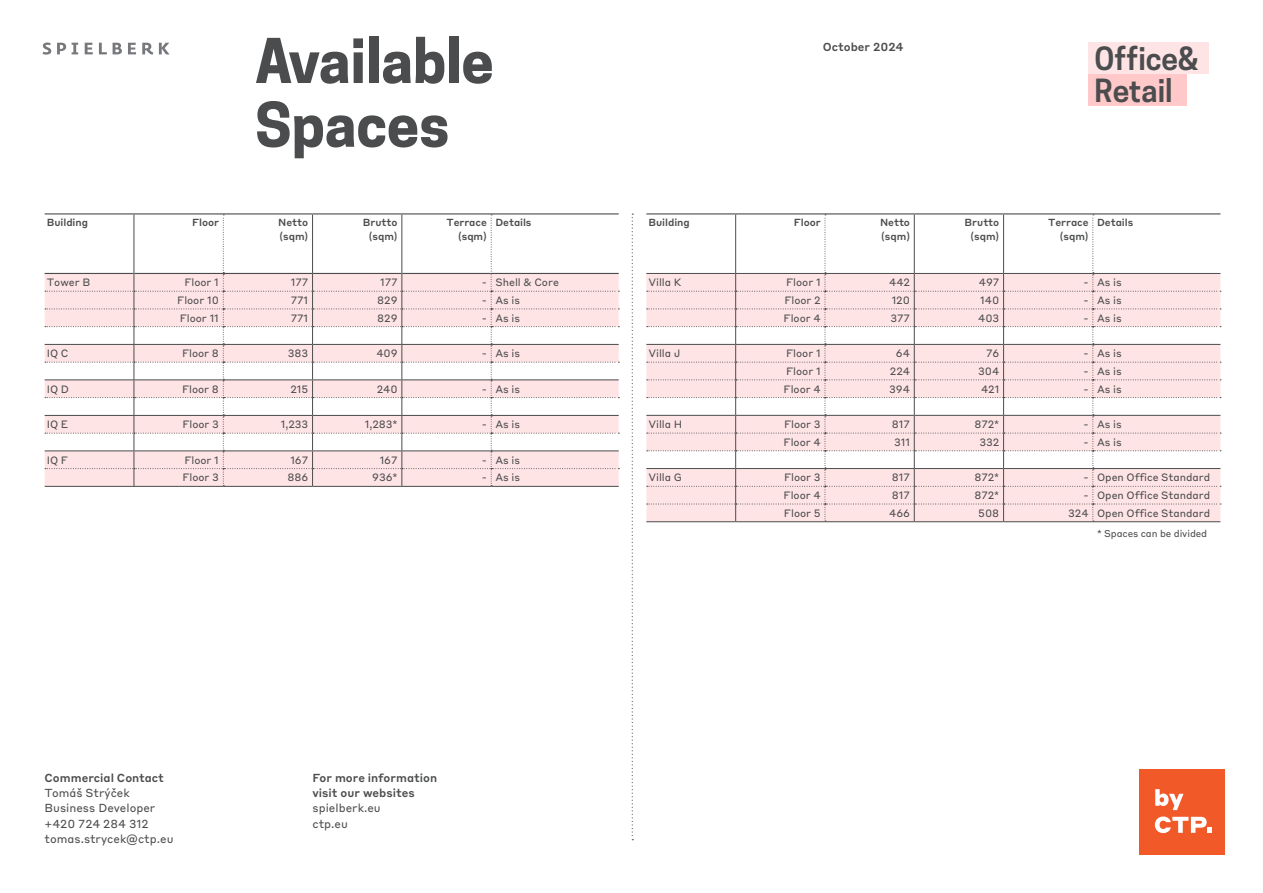
<style>
.page{position:relative;width:1263px;height:893px;background:#fff}
.page>*{position:absolute;margin:0;border:0;box-sizing:border-box;transform-origin:0 0}
.t1{font:700 57.75px/63.8px "Cooper Hewitt";color:#4b4c4d}
.t2{font:600 30px/32px "Cooper Hewitt";color:#4b4c4d}
.t3{font:11.55px/15.3px "Styrene B";color:#4b4c4d}
.t4{font:500 11.55px/15.3px "Styrene B";color:#4b4c4d}
.t5{font:10.5px "Styrene B";letter-spacing:-.005em;color:#4b4c4d}
.t6{font:500 10.2px/13.5px "Styrene B";letter-spacing:-.005em;color:#4b4c4d}
.t7{font:9.75px "Styrene B";letter-spacing:-.01em;color:#4b4c4d}
</style>
<div class="page">
<div style="left:1140px;top:770px;width:85px;height:85px;background:#f15929"></div>
<svg style="left:1155px;top:789px;width:57px;height:44px"></svg>
<svg style="left:43px;top:43px;width:8px;height:12px"></svg>
<svg style="left:57px;top:43px;width:9px;height:11px"></svg>
<svg style="left:85px;top:43px;width:8px;height:11px"></svg>
<svg style="left:99px;top:43px;width:8px;height:11px"></svg>
<svg style="left:113px;top:43px;width:9px;height:11px"></svg>
<svg style="left:128px;top:43px;width:8px;height:11px"></svg>
<svg style="left:142px;top:43px;width:11px;height:12px"></svg>
<svg style="left:159px;top:43px;width:10px;height:11px"></svg>
<svg style="left:72px;top:43px;width:6px;height:11px"></svg>
<div style="left:1088px;top:43px;width:121px;height:31px;background:#ffe4e6"></div>
<div style="left:1088px;top:74px;width:99px;height:32px;background:#ffc9ca"></div>
<svg style="left:632px;top:214px;width:1px;height:626px"></svg>
<hr style="left:45px;top:213px;width:89px;height:1px;background:#4b4c4d">
<hr style="left:134px;top:213px;width:89px;height:1px;background:#4b4c4d">
<hr style="left:223px;top:213px;width:90px;height:1px;background:#4b4c4d">
<hr style="left:313px;top:213px;width:89px;height:1px;background:#4b4c4d">
<hr style="left:402px;top:213px;width:89px;height:1px;background:#4b4c4d">
<hr style="left:491px;top:213px;width:128px;height:1px;background:#4b4c4d">
<svg style="left:45px;top:214px;width:574px;height:272px"></svg>
<hr style="left:45px;top:486px;width:89px;height:1px;background:#4b4c4d">
<hr style="left:134px;top:486px;width:89px;height:1px;background:#4b4c4d">
<hr style="left:223px;top:486px;width:90px;height:1px;background:#4b4c4d">
<hr style="left:313px;top:486px;width:89px;height:1px;background:#4b4c4d">
<hr style="left:402px;top:486px;width:89px;height:1px;background:#4b4c4d">
<hr style="left:491px;top:486px;width:128px;height:1px;background:#4b4c4d">
<hr style="left:646px;top:213px;width:90px;height:1px;background:#4b4c4d">
<hr style="left:736px;top:213px;width:89px;height:1px;background:#4b4c4d">
<hr style="left:825px;top:213px;width:89px;height:1px;background:#4b4c4d">
<hr style="left:914px;top:213px;width:89px;height:1px;background:#4b4c4d">
<hr style="left:1003px;top:213px;width:90px;height:1px;background:#4b4c4d">
<hr style="left:1093px;top:213px;width:127px;height:1px;background:#4b4c4d">
<hr style="left:646px;top:273px;width:90px;height:1px;background:#4b4c4d">
<hr style="left:646px;top:344px;width:90px;height:1px;background:#4b4c4d">
<hr style="left:646px;top:415px;width:90px;height:1px;background:#4b4c4d">
<hr style="left:646px;top:521px;width:90px;height:1px;background:#4b4c4d">
<svg style="left:647px;top:214px;width:574px;height:308px"></svg>
<hr style="left:646px;top:468px;width:90px;height:1px;background:#4b4c4d">
<hr style="left:736px;top:468px;width:89px;height:1px;background:#4b4c4d">
<hr style="left:825px;top:468px;width:89px;height:1px;background:#4b4c4d">
<hr style="left:914px;top:468px;width:89px;height:1px;background:#4b4c4d">
<hr style="left:1003px;top:468px;width:90px;height:1px;background:#4b4c4d">
<hr style="left:1093px;top:468px;width:127px;height:1px;background:#4b4c4d">
<h1 class="t1" style="left:255px;top:30px;width:240px">Available<br>Spaces</h1>
<h2 class="t2" style="left:1094px;top:43px;width:106px">Office&amp;<br>Retail</h2>
<p class="t4" style="left:823px;top:39px;width:82px">October 2024</p>
<p class="t6" style="left:47px;top:215px;width:43px">Building</p>
<p class="t6" style="left:192px;top:215px;width:28px">Floor</p>
<p class="t6" style="left:278px;top:215px;width:31px">Netto (sqm)</p>
<p class="t6" style="left:363px;top:215px;width:36px;text-align:center">Brutto (sqm)</p>
<p class="t6" style="left:446px;top:215px;width:42px;text-align:right">Terrace (sqm)</p>
<p class="t6" style="left:495px;top:215px;width:38px">Details</p>
<p class="t5" style="left:47px;top:274px;width:45px">Tower B</p>
<p class="t5" style="left:184px;top:274px;width:36px">Floor 1</p>
<p class="t5" style="left:291px;top:274px;width:19px">177</p>
<p class="t5" style="left:380px;top:274px;width:19px">177</p>
<p class="t5" style="left:482px;top:274px;width:79px">- Shell &amp; Core</p>
<p class="t5" style="left:177px;top:291px;width:43px">Floor 10</p>
<p class="t5" style="left:291px;top:291px;width:19px">771</p>
<p class="t5" style="left:377px;top:291px;width:22px">829</p>
<p class="t5" style="left:482px;top:291px;width:40px">- As is</p>
<p class="t5" style="left:180px;top:309px;width:41px">Floor 11</p>
<p class="t5" style="left:291px;top:309px;width:19px">771</p>
<p class="t5" style="left:377px;top:309px;width:22px">829</p>
<p class="t5" style="left:482px;top:309px;width:40px">- As is</p>
<p class="t5" style="left:47px;top:345px;width:23px">IQ C</p>
<p class="t5" style="left:182px;top:345px;width:38px">Floor 8</p>
<p class="t5" style="left:288px;top:345px;width:22px">383</p>
<p class="t5" style="left:376px;top:345px;width:23px">409</p>
<p class="t5" style="left:482px;top:345px;width:40px">- As is</p>
<p class="t5" style="left:47px;top:380px;width:24px">IQ D</p>
<p class="t5" style="left:182px;top:380px;width:38px">Floor 8</p>
<p class="t5" style="left:290px;top:380px;width:19px">215</p>
<p class="t5" style="left:377px;top:380px;width:22px">240</p>
<p class="t5" style="left:482px;top:380px;width:40px">- As is</p>
<p class="t5" style="left:47px;top:416px;width:23px">IQ E</p>
<p class="t5" style="left:182px;top:416px;width:38px">Floor 3</p>
<p class="t5" style="left:281px;top:416px;width:29px">1,233</p>
<p class="t5" style="left:365px;top:416px;width:34px">1,283*</p>
<p class="t5" style="left:482px;top:416px;width:40px">- As is</p>
<p class="t5" style="left:47px;top:451px;width:23px">IQ F</p>
<p class="t5" style="left:184px;top:451px;width:36px">Floor 1</p>
<p class="t5" style="left:290px;top:451px;width:19px">167</p>
<p class="t5" style="left:380px;top:451px;width:19px">167</p>
<p class="t5" style="left:482px;top:451px;width:40px">- As is</p>
<p class="t5" style="left:182px;top:469px;width:38px">Floor 3</p>
<p class="t5" style="left:287px;top:469px;width:22px">886</p>
<p class="t5" style="left:372px;top:469px;width:27px">936*</p>
<p class="t5" style="left:482px;top:469px;width:40px">- As is</p>
<p class="t6" style="left:648px;top:215px;width:43px">Building</p>
<p class="t6" style="left:794px;top:215px;width:28px">Floor</p>
<p class="t6" style="left:880px;top:215px;width:31px">Netto (sqm)</p>
<p class="t6" style="left:965px;top:215px;width:36px;text-align:center">Brutto (sqm)</p>
<p class="t6" style="left:1048px;top:215px;width:42px;text-align:right">Terrace (sqm)</p>
<p class="t6" style="left:1097px;top:215px;width:38px">Details</p>
<p class="t5" style="left:648px;top:274px;width:34px">Villa K</p>
<p class="t5" style="left:786px;top:274px;width:36px">Floor 1</p>
<p class="t5" style="left:889px;top:274px;width:22px">442</p>
<p class="t5" style="left:979px;top:274px;width:22px">497</p>
<p class="t5" style="left:1083px;top:274px;width:40px">- As is</p>
<p class="t5" style="left:784px;top:291px;width:38px">Floor 2</p>
<p class="t5" style="left:892px;top:291px;width:20px">120</p>
<p class="t5" style="left:980px;top:291px;width:21px">140</p>
<p class="t5" style="left:1083px;top:291px;width:40px">- As is</p>
<p class="t5" style="left:783px;top:309px;width:39px">Floor 4</p>
<p class="t5" style="left:890px;top:309px;width:21px">377</p>
<p class="t5" style="left:978px;top:309px;width:23px">403</p>
<p class="t5" style="left:1083px;top:309px;width:40px">- As is</p>
<p class="t5" style="left:648px;top:345px;width:33px">Villa J</p>
<p class="t5" style="left:786px;top:345px;width:36px">Floor 1</p>
<p class="t5" style="left:896px;top:345px;width:16px">64</p>
<p class="t5" style="left:986px;top:345px;width:15px">76</p>
<p class="t5" style="left:1083px;top:345px;width:40px">- As is</p>
<p class="t5" style="left:786px;top:362px;width:36px">Floor 1</p>
<p class="t5" style="left:890px;top:362px;width:22px">224</p>
<p class="t5" style="left:978px;top:362px;width:23px">304</p>
<p class="t5" style="left:1083px;top:362px;width:40px">- As is</p>
<p class="t5" style="left:783px;top:380px;width:39px">Floor 4</p>
<p class="t5" style="left:889px;top:380px;width:22px">394</p>
<p class="t5" style="left:981px;top:380px;width:20px">421</p>
<p class="t5" style="left:1083px;top:380px;width:40px">- As is</p>
<p class="t5" style="left:648px;top:416px;width:35px">Villa H</p>
<p class="t5" style="left:784px;top:416px;width:38px">Floor 3</p>
<p class="t5" style="left:892px;top:416px;width:20px">817</p>
<p class="t5" style="left:974px;top:416px;width:26px">872*</p>
<p class="t5" style="left:1083px;top:416px;width:40px">- As is</p>
<p class="t5" style="left:783px;top:433px;width:39px">Floor 4</p>
<p class="t5" style="left:894px;top:433px;width:17px">311</p>
<p class="t5" style="left:979px;top:433px;width:21px">332</p>
<p class="t5" style="left:1083px;top:433px;width:40px">- As is</p>
<p class="t5" style="left:648px;top:469px;width:35px">Villa G</p>
<p class="t5" style="left:784px;top:469px;width:38px">Floor 3</p>
<p class="t5" style="left:892px;top:469px;width:20px">817</p>
<p class="t5" style="left:974px;top:469px;width:26px">872*</p>
<p class="t5" style="left:1083px;top:469px;width:128px">- Open Office Standard</p>
<p class="t5" style="left:783px;top:486px;width:39px">Floor 4</p>
<p class="t5" style="left:892px;top:486px;width:20px">817</p>
<p class="t5" style="left:974px;top:486px;width:26px">872*</p>
<p class="t5" style="left:1083px;top:486px;width:128px">- Open Office Standard</p>
<p class="t5" style="left:784px;top:504px;width:38px">Floor 5</p>
<p class="t5" style="left:889px;top:504px;width:22px">466</p>
<p class="t5" style="left:978px;top:504px;width:23px">508</p>
<p class="t5" style="left:1068px;top:504px;width:143px">324 Open Office Standard</p>
<p class="t7" style="left:1097px;top:525px;width:112px">* Spaces can be divided</p>
<p class="t4" style="left:45px;top:769px;width:121px">Commercial Contact</p>
<p class="t3" style="left:45px;top:784px;width:130px">Tomáš Strýček<br>Business Developer +420 724 284 312 tomas.strycek@ctp.eu</p>
<p class="t4" style="left:313px;top:769px;width:126px">For more information visit our websites</p>
<p class="t3" style="left:313px;top:799px;width:70px">spielberk.eu ctp.eu</p>
</div>
